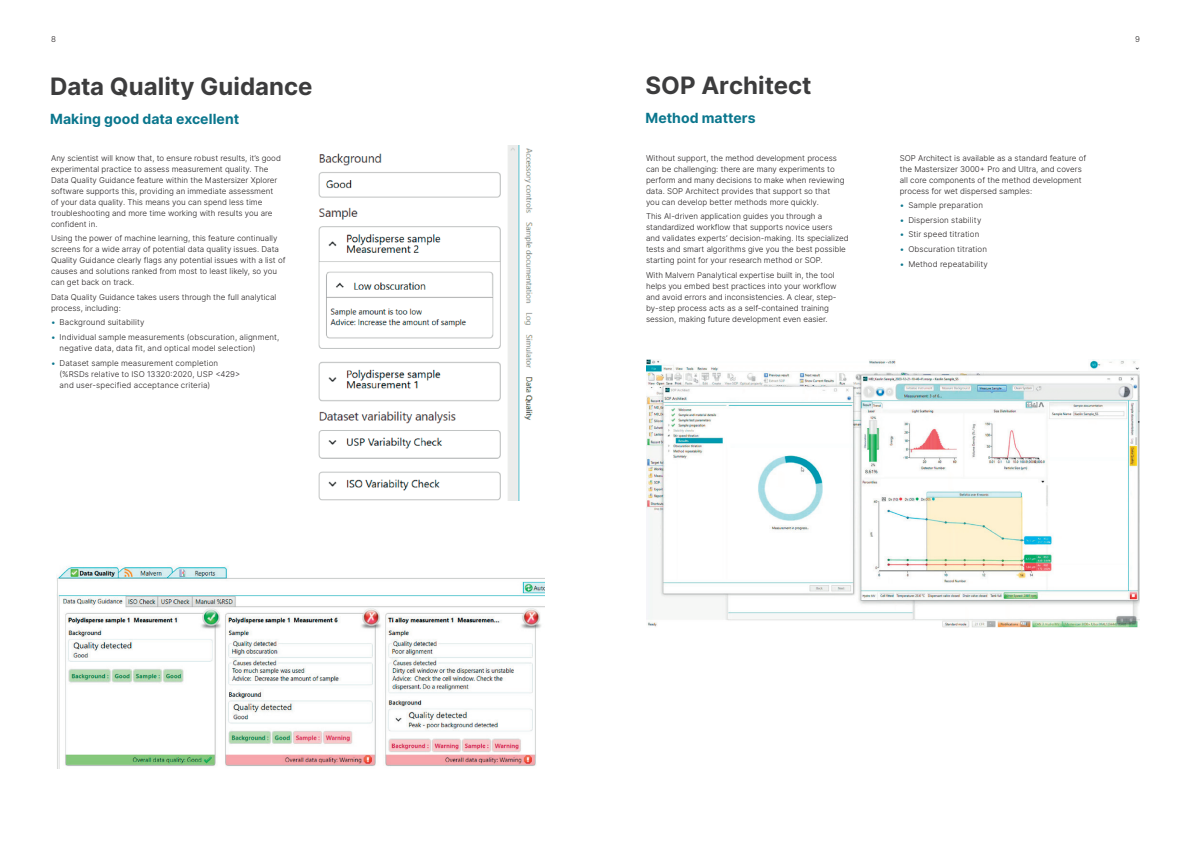
<style>
.page{position:relative;width:1191px;height:842px;background:#fff}
.page>*{position:absolute;margin:0;border:0;box-sizing:border-box;transform-origin:0 0}
.t1{font:700 24px "Inter";color:#3c3c3d}
.t2{font:700 14px "Inter";letter-spacing:.005em;color:#0a768d}
.t3{font:300 8px/11px "Inter";color:#231f20}
.t4{font:300 8px "Inter";letter-spacing:.02em;color:#231f20}
.s1{font-weight:400;color:#0a768d}
</style>
<div class="page">
<img style="left:318px;top:145px;width:215px;height:356px">
<img style="left:646px;top:360px;width:493px;height:267px">
<img style="left:56px;top:566px;width:488px;height:203px">
<p class="t3" style="left:51px;top:34px;width:6px">8</p>
<h1 class="t1" style="left:50px;top:69px;width:264px">Data Quality Guidance</h1>
<h2 class="t2" style="left:50px;top:109px;width:190px">Making good data excellent</h2>
<p class="t3" style="left:51px;top:152px;width:231px">Any scientist will know that, to ensure robust results, it’s good experimental practice to assess measurement quality. The Data Quality Guidance feature within the Mastersizer Xplorer software supports this, providing an immediate assessment of your data quality. This means you can spend less time troubleshooting and more time working with results you are confident in.</p>
<p class="t3" style="left:51px;top:233px;width:236px">Using the power of machine learning, this feature continually screens for a wide array of potential data quality issues. Data Quality Guidance clearly flags any potential issues with a list of causes and solutions ranked from most to least likely, so you can get back on track.</p>
<p class="t3" style="left:51px;top:291px;width:227px">Data Quality Guidance takes users through the full analytical process, including:</p>
<p class="t4" style="left:51px;top:317px;width:95px"><span class="s1">•</span> Background suitability</p>
<p class="t3" style="left:60px;top:331px;width:221px;text-indent:-9px"><span class="s1">•</span> Individual sample measurements (obscuration, alignment, negative data, data fit, and optical model selection)</p>
<p class="t3" style="left:60px;top:357px;width:182px;text-indent:-9px"><span class="s1">•</span> Dataset sample measurement completion (%RSDs relative to ISO 13320:2020, USP &lt;429&gt; and user-specified acceptance criteria)</p>
<h1 class="t1" style="left:645px;top:68px;width:167px">SOP Architect</h1>
<h2 class="t2" style="left:645px;top:108px;width:112px">Method matters</h2>
<p class="t3" style="left:646px;top:152px;width:200px">Without support, the method development process can be challenging: there are many experiments to perform and many decisions to make when reviewing data. SOP Architect provides that support so that you can develop better methods more quickly.</p>
<p class="t3" style="left:646px;top:211px;width:204px">This AI-driven application guides you through a standardized workflow that supports novice users<br>and validates experts’ decision-making. Its specialized tests and smart algorithms give you the best possible starting point for your research method or SOP.</p>
<p class="t3" style="left:646px;top:269px;width:192px">With Malvern Panalytical expertise built in, the tool helps you embed best practices into your workflow and avoid errors and inconsistencies. A clear, step&shy;by-step process acts as a self-contained training session, making future development even easier.</p>
<p class="t3" style="left:899px;top:152px;width:188px">SOP Architect is available as a standard feature of the Mastersizer 3000+ Pro and Ultra, and covers all core components of the method development process for wet dispersed samples:</p>
<p class="t4" style="left:899px;top:200px;width:85px"><span class="s1">•</span> Sample preparation</p>
<p class="t4" style="left:899px;top:214px;width:83px"><span class="s1">•</span> Dispersion stability</p>
<p class="t4" style="left:899px;top:229px;width:81px"><span class="s1">•</span> Stir speed titration</p>
<p class="t3" style="left:899px;top:243px;width:89px"><span class="s1">•</span> Obscuration titration</p>
<p class="t3" style="left:899px;top:258px;width:89px"><span class="s1">•</span> Method repeatability</p>
<p class="t3" style="left:1135px;top:34px;width:6px">9</p>
</div>
